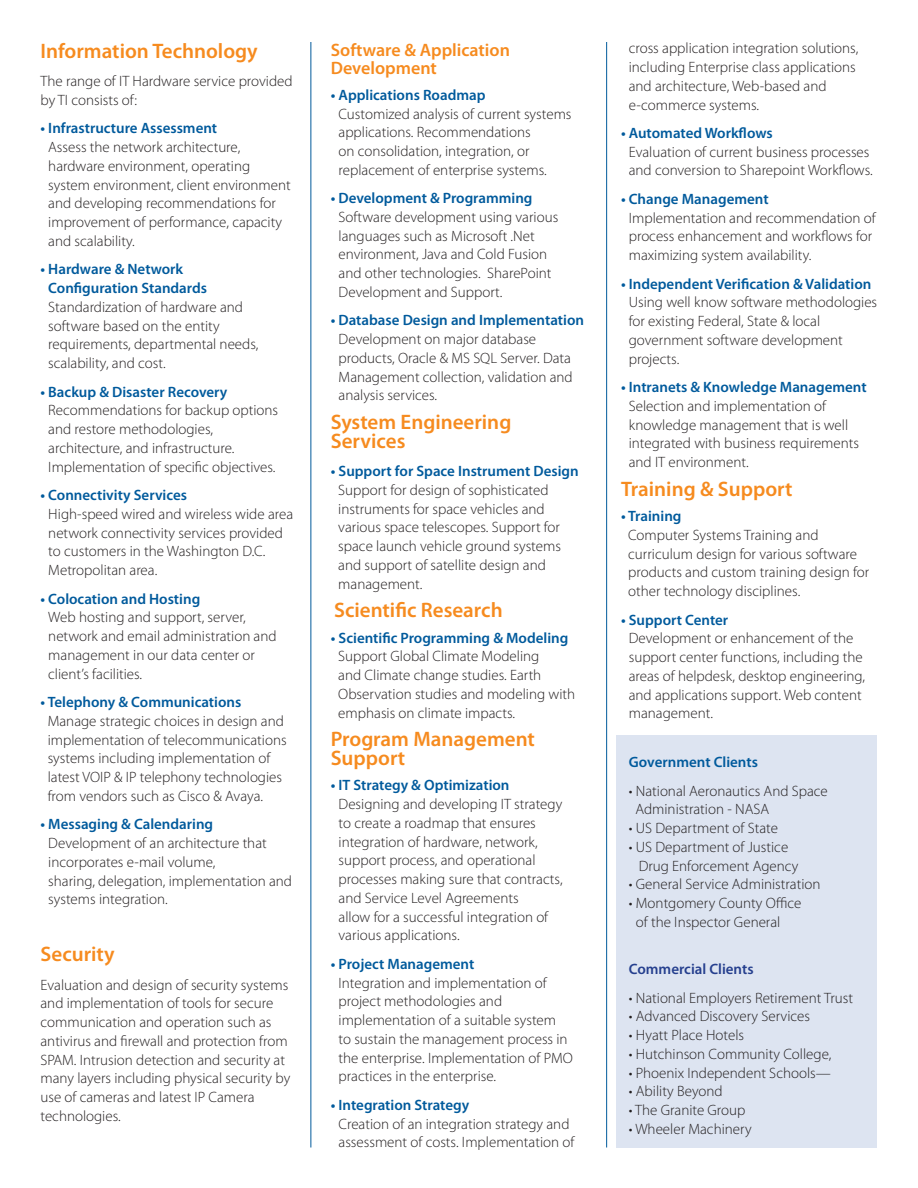
<style>
.page{position:relative;width:918px;height:1188px;background:#fff}
.page>*{position:absolute;margin:0;border:0;box-sizing:border-box;transform-origin:0 0}
.Text_Big_Subhead{font:600 21px/18.8px "Myriad Pro";color:#f68b1f}
.Text_Bold{font:600 21px "Myriad Pro";color:#f68b1f}
.Text{font:600 18px/18.8px "Myriad Pro";color:#f68b1f}
.Text_Bold-2{font:300 15px/18.8px "Myriad Pro";color:#231f20}
.Text-2{font:300 15px/18.8px "Myriad Pro";color:#231f20}
.Text_Bold-3{font:600 15px "Myriad Pro";color:#005a9c}
.Text-3{font:600 15px "Myriad Pro";color:#253f8e}
.s1{font-weight:600;color:#005a9c}
</style>
<div class="page">
<div style="left:617px;top:735px;width:260px;height:413px;background:#dde4f1"></div>
<hr style="left:310px;top:42px;width:1px;height:1106px;background:#005a9c">
<hr style="left:606px;top:42px;width:1px;height:1106px;background:#005a9c">
<p class="Text_Big_Subhead" style="left:40px;top:41px;width:219px">Information Technology</p>
<p class="Text-2" style="left:40px;top:72px;width:254px">The range of IT Hardware service provided by TI consists of:</p>
<p class="Text_Bold-2" style="left:48px;top:119px;width:244px;text-indent:-8px"><span class="s1">• Infrastructure Assessment<br></span>Assess the network architecture, hardware environment, operating system environment, client environment and developing recommendations for improvement of performance, capacity and scalability.</p>
<p class="Text_Bold-2" style="left:48px;top:260px;width:212px;text-indent:-8px"><span class="s1">• Hardware &amp; Network<br>Configuration Standards<br></span>Standardization of hardware and software based on the entity requirements, departmental needs, scalability, and cost.</p>
<p class="Text_Bold-2" style="left:48px;top:382px;width:231px;text-indent:-8px"><span class="s1">• Backup &amp; Disaster Recovery </span>Recommendations for backup options and restore methodologies, architecture, and infrastructure.<br>Implementation of specific objectives.</p>
<p class="Text_Bold-2" style="left:48px;top:486px;width:246px;text-indent:-8px"><span class="s1">• Connectivity Services<br></span>High-speed wired and wireless wide area network connectivity services provided to customers in the Washington D.C.<br>Metropolitan area.</p>
<p class="Text_Bold-2" style="left:48px;top:589px;width:230px;text-indent:-8px"><span class="s1">• Colocation and Hosting<br></span>Web hosting and support, server, network and email administration and management in our data center or client’s facilities.</p>
<p class="Text_Bold-2" style="left:48px;top:693px;width:241px;text-indent:-7px"><span class="s1">• Telephony &amp; Communications </span>Manage strategic choices in design and implementation of telecommunications systems including implementation of latest VOIP &amp; IP telephony technologies from vendors such as Cisco &amp; Avaya.</p>
<p class="Text_Bold-2" style="left:48px;top:815px;width:245px;text-indent:-8px"><span class="s1">• Messaging &amp; Calendaring<br></span>Development of an architecture that incorporates e-mail volume,<br>sharing, delegation, implementation and systems integration.</p>
<p class="Text_Big_Subhead" style="left:40px;top:944px;width:76px">Security</p>
<p class="Text-2" style="left:40px;top:975px;width:251px">Evaluation and design of security systems and implementation of tools for secure communication and operation such as antivirus and firewall and protection from SPAM. Intrusion detection and security at many layers including physical security by use of cameras and latest IP Camera technologies.</p>
<p class="Text" style="left:331px;top:40px;width:181px">Software &amp; Application<br>Development</p>
<p class="Text_Bold-2" style="left:339px;top:85px;width:235px;text-indent:-8px"><span class="s1">• Applications Roadmap<br></span>Customized analysis of current systems applications. Recommendations<br>on consolidation, integration, or replacement of enterprise systems.</p>
<p class="Text_Bold-2" style="left:339px;top:189px;width:221px;text-indent:-8px"><span class="s1">• Development &amp; Programming<br></span>Software development using various languages such as Microsoft .Net environment, Java and Cold Fusion and other technologies. SharePoint<br>Development and Support.</p>
<p class="Text_Bold-2" style="left:339px;top:311px;width:247px;text-indent:-8px"><span class="s1">• Database Design and Implementation </span>Development on major database products, Oracle &amp; MS SQL Server. Data Management collection, validation and analysis services.</p>
<p class="Text_Big_Subhead" style="left:331px;top:412px;width:182px">System Engineering<br>Services</p>
<p class="Text_Bold-3" style="left:331px;top:462px;width:249px">• Support for Space Instrument Design</p>
<p class="Text_Bold-2" style="left:338px;top:480px;width:224px">Support for design of sophisticated instruments for space vehicles and various space telescopes. Support for space launch vehicle ground systems and support of satellite design and management.</p>
<p class="Text_Bold" style="left:334px;top:597px;width:170px">Scientific Research</p>
<p class="Text_Bold-3" style="left:331px;top:628px;width:239px">• Scientific Programming &amp; Modeling</p>
<p class="Text_Bold-2" style="left:338px;top:647px;width:238px">Support Global Climate Modeling<br>and Climate change studies. Earth Observation studies and modeling with emphasis on climate impacts.</p>
<p class="Text_Big_Subhead" style="left:331px;top:729px;width:206px">Program Management<br>Support</p>
<p class="Text_Bold-2" style="left:339px;top:776px;width:226px;text-indent:-8px"><span class="s1">• IT Strategy &amp; Optimization </span>Designing and developing IT strategy to create a roadmap that ensures integration of hardware, network, support process, and operational processes making sure that contracts, and Service Level Agreements<br>allow for a successful integration of various applications.</p>
<p class="Text_Bold-2" style="left:339px;top:954px;width:236px;text-indent:-8px"><span class="s1">• Project Management<br></span>Integration and implementation of project methodologies and implementation of a suitable system<br>to sustain the management process in the enterprise. Implementation of PMO practices in the enterprise.</p>
<p class="Text_Bold-2" style="left:339px;top:1095px;width:237px;text-indent:-8px"><span class="s1">• Integration Strategy<br></span>Creation of an integration strategy and assessment of costs. Implementation of</p>
<p class="Text_Bold-2" style="left:629px;top:39px;width:231px">cross application integration solutions, including Enterprise class applications and architecture, Web-based and e-commerce systems.</p>
<p class="Text_Bold-2" style="left:629px;top:123px;width:246px;text-indent:-8px"><span class="s1">• Automated Workflows<br></span>Evaluation of current business processes and conversion to Sharepoint Workflows.</p>
<p class="Text_Bold-2" style="left:629px;top:189px;width:248px;text-indent:-8px"><span class="s1">• Change Management<br></span>Implementation and recommendation of process enhancement and workflows for maximizing system availability.</p>
<p class="Text_Bold-2" style="left:629px;top:274px;width:250px;text-indent:-8px"><span class="s1">• Independent Verification &amp; Validation<br></span>Using well know software methodologies for existing Federal, State &amp; local government software development projects.</p>
<p class="Text_Bold-2" style="left:629px;top:378px;width:239px;text-indent:-8px"><span class="s1">• Intranets &amp; Knowledge Management<br></span>Selection and implementation of knowledge management that is well integrated with business requirements and IT environment.</p>
<p class="Text_Big_Subhead" style="left:621px;top:479px;width:173px">Training &amp; Support</p>
<p class="Text_Bold-2" style="left:628px;top:507px;width:242px;text-indent:-7px"><span class="s1">• Training<br></span>Computer Systems Training and curriculum design for various software products and custom training design for other technology disciplines.</p>
<p class="Text_Bold-2" style="left:629px;top:610px;width:238px;text-indent:-8px"><span class="s1">• Support Center<br></span>Development or enhancement of the support center functions, including the areas of helpdesk, desktop engineering, and applications support. Web content management.</p>
<p class="Text_Bold-3" style="left:629px;top:753px;width:131px">Government Clients</p>
<p class="Text-2" style="left:629px;top:781px;width:201px">• National Aeronautics And Space</p>
<p class="Text-2" style="left:635px;top:800px;width:135px">Administration - NASA</p>
<p class="Text-2" style="left:629px;top:819px;width:151px">• US Department of State</p>
<p class="Text-2" style="left:639px;top:837px;width:161px;text-indent:-10px">• US Department of Justice<br>Drug Enforcement Agency</p>
<p class="Text-2" style="left:629px;top:875px;width:193px">• General Service Administration</p>
<p class="Text-2" style="left:636px;top:894px;width:167px;text-indent:-7px">• Montgomery County Office of the Inspector General</p>
<p class="Text-3" style="left:629px;top:960px;width:126px">Commercial Clients</p>
<p class="Text-2" style="left:629px;top:988px;width:226px">• National Employers Retirement Trust</p>
<p class="Text-2" style="left:629px;top:1007px;width:183px">• Advanced Discovery Services</p>
<p class="Text-2" style="left:629px;top:1026px;width:117px">• Hyatt Place Hotels</p>
<p class="Text-2" style="left:629px;top:1044px;width:204px">• Hutchinson Community College,</p>
<p class="Text-2" style="left:629px;top:1063px;width:203px">• Phoenix Independent Schools—</p>
<p class="Text-2" style="left:629px;top:1082px;width:95px">• Ability Beyond</p>
<p class="Text-2" style="left:629px;top:1101px;width:118px">• The Granite Group</p>
<p class="Text-2" style="left:629px;top:1119px;width:124px">• Wheeler Machinery</p>
</div>
